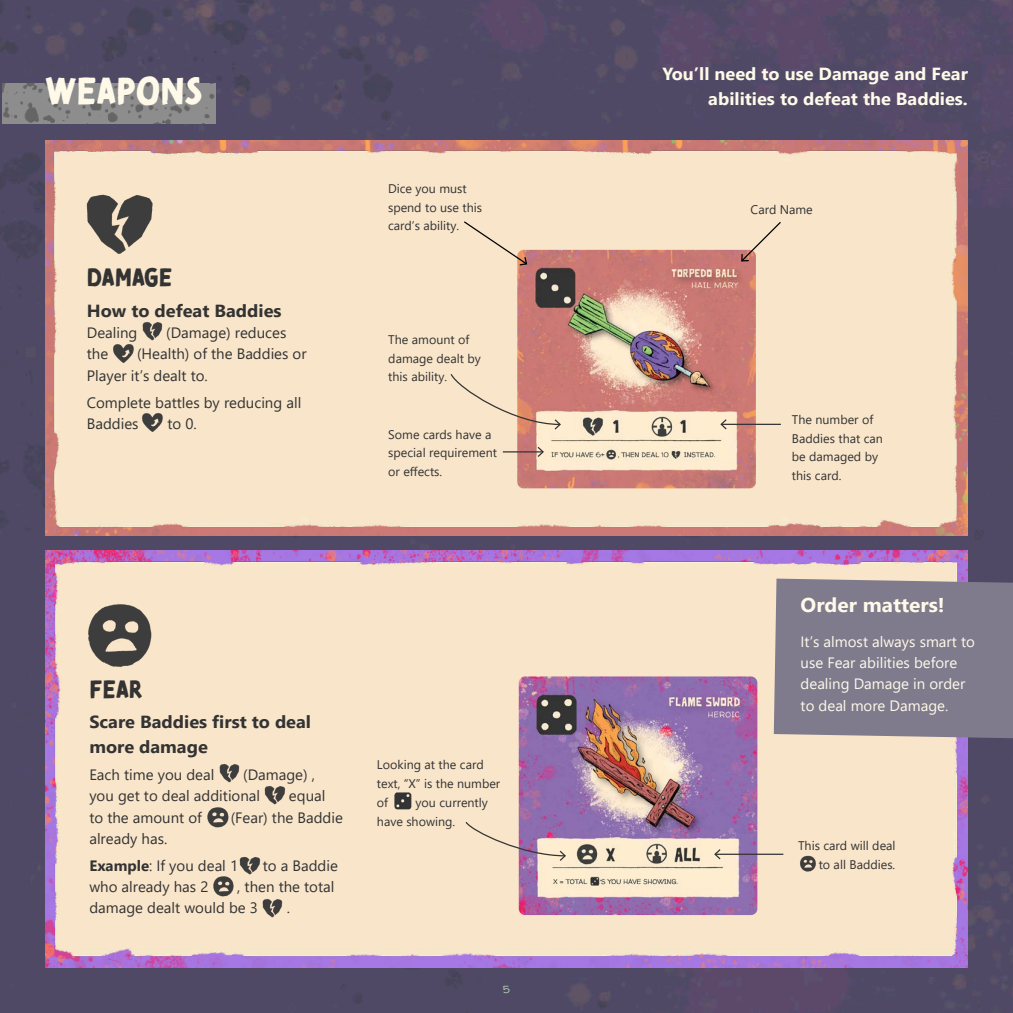
<style>
.page{position:relative;width:1013px;height:1013px;background:#fff}
.page>*{position:absolute;margin:0;border:0;box-sizing:border-box;transform-origin:0 0}
.Heading_2{font:37.5px "Tomarik Brush";color:#fef9e9}
.Heading_3{font:25px "Tomarik Brush";color:#333}
.Heading_4{font:700 20px "Segoe UI";color:#fef9e9;scale:1.04 1}
.Heading_4-2{font:700 17.5px/25px "Segoe UI";color:#fef9e9;text-align:right;scale:1.04 1}
.Heading_4-3{font:700 17.5px/25px "Segoe UI";color:#333;scale:1.04 1}
.Heading_4-4{font:15px/21.2px "Segoe UI";color:#333}
.Body{font:15px/21.2px "Segoe UI";color:#fef9e9}
.Body-2{font:15px/21.2px "Segoe UI";color:#333}
.Labels{font:12.5px/18.8px "Segoe UI";color:#333}
.t1{font:10px "Walter Turncoat";color:#bee2be}
.s1{font-weight:700}
</style>
<div class="page">
<img style="left:0;top:0;width:1012px;height:1012px">
<img style="left:42px;top:143px;width:929px;height:396px">
<img style="left:45px;top:550px;width:922px;height:418px">
<div style="left:52px;top:558px;width:908px;height:401px;background:#f8e5ca"></div>
<img style="left:517px;top:250px;width:239px;height:238px">
<svg style="left:462px;top:220px;width:66px;height:46px;background:#edd8be"></svg>
<hr style="left:503px;top:451px;width:40px;height:1px;background:#333">
<svg style="left:536px;top:445px;width:9px;height:13px"></svg>
<hr style="left:721px;top:424px;width:60px;height:1px;background:#333">
<svg style="left:719px;top:418px;width:9px;height:13px"></svg>
<svg style="left:740px;top:220px;width:42px;height:42px;background:#e8d1b9"></svg>
<img style="left:519px;top:676px;width:238px;height:239px">
<hr style="left:715px;top:853px;width:68px;height:1px;background:#333">
<svg style="left:713px;top:847px;width:9px;height:13px"></svg>
<img style="left:82px;top:186px;width:76px;height:76px">
<img style="left:141px;top:320px;width:23px;height:22px">
<img style="left:112px;top:342px;width:23px;height:22px">
<img style="left:141px;top:410px;width:23px;height:23px">
<img style="left:84px;top:597px;width:71px;height:71px">
<img style="left:395px;top:792px;width:16px;height:17px">
<img style="left:2px;top:83px;width:214px;height:41px">
<div style="left:773px;top:578px;width:239px;height:160px;background:#807b8c"></div>
<svg style="left:449px;top:372px;width:113px;height:59px;background:#e6bfaa"></svg>
<svg style="left:464px;top:820px;width:103px;height:42px;background:#d4babc"></svg>
<img style="left:263px;top:783px;width:23px;height:23px">
<img style="left:218px;top:762px;width:22px;height:22px">
<img style="left:206px;top:805px;width:23px;height:22px">
<img style="left:212px;top:875px;width:23px;height:22px">
<img style="left:799px;top:854px;width:17px;height:17px">
<img style="left:239px;top:854px;width:22px;height:22px">
<img style="left:261px;top:896px;width:23px;height:23px">
<p class="Heading_2" style="left:46px;top:57px;width:158px">WEAPONS</p>
<p class="Heading_3" style="left:87px;top:255px;width:87px">DAMAGE</p>
<p class="Heading_4-3" style="left:87px;top:297px;width:189px">How to defeat Baddies</p>
<p class="Heading_4-4" style="left:87px;top:321px;width:52px">Dealing</p>
<p class="Heading_4-4" style="left:166px;top:321px;width:122px">(Damage) reduces</p>
<p class="Heading_4-4" style="left:87px;top:342px;width:23px">the</p>
<p class="Heading_4-4" style="left:87px;top:342px;width:221px;text-indent:50px">(Health) of the Baddies or<br>Player it’s dealt to.</p>
<p class="Heading_4-4" style="left:87px;top:390px;width:216px">Complete battles by reducing all<br>Baddies</p>
<p class="Heading_4-4" style="left:167px;top:411px;width:31px">to 0.</p>
<p class="Labels" style="left:388px;top:178px;width:96px">Dice you must spend to use this card’s ability.</p>
<p class="Labels" style="left:388px;top:329px;width:94px">The amount of damage dealt by this ability.</p>
<p class="Labels" style="left:388px;top:423px;width:110px">Some cards have a special requirement or effects.</p>
<p class="Heading_3" style="left:89px;top:666px;width:55px">FEAR</p>
<p class="Heading_4-3" style="left:89px;top:708px;width:215px">Scare Baddies first to deal more damage</p>
<p class="Heading_4-4" style="left:89px;top:762px;width:126px">Each time you deal</p>
<p class="Heading_4-4" style="left:89px;top:762px;width:227px;text-indent:154px">(Damage) , you get to deal additional</p>
<p class="Heading_4-4" style="left:289px;top:784px;width:38px">equal</p>
<p class="Heading_4-4" style="left:89px;top:805px;width:114px">to the amount of</p>
<p class="Heading_4-4" style="left:231px;top:805px;width:114px">(Fear) the Baddie</p>
<p class="Heading_4-4" style="left:89px;top:826px;width:79px">already has.</p>
<p class="Body-2" style="left:89px;top:853px;width:150px"><span class="s1">Example</span>: If you deal 1</p>
<p class="Body-2" style="left:263px;top:853px;width:77px">to a Baddie</p>
<p class="Body-2" style="left:89px;top:874px;width:121px">who already has 2</p>
<p class="Body-2" style="left:89px;top:874px;width:246px;text-indent:148px">, then the total damage dealt would be 3</p>
<p class="Body-2" style="left:287px;top:896px;width:5px">.</p>
<p class="Labels" style="left:377px;top:754px;width:125px">Looking at the card text, “X” is the number of</p>
<p class="Labels" style="left:377px;top:792px;width:112px;text-indent:39px">you currently have showing.</p>
<p class="t1" style="left:503px;top:982px;width:8px">5</p>
<p class="Heading_4-2" style="left:662px;top:60px;width:295px">You’ll need to use Damage and Fear abilities to defeat the Baddies.</p>
<p class="Labels" style="left:750px;top:199px;width:64px">Card Name</p>
<p class="Labels" style="left:791px;top:409px;width:93px">The number of<br>Baddies that can be damaged by this card.</p>
<p class="Heading_4" style="left:800px;top:586px;width:140px">Order matters!</p>
<p class="Body" style="left:800px;top:629px;width:176px">It’s almost always smart to use Fear abilities before dealing Damage in order to deal more Damage.</p>
<p class="Labels" style="left:798px;top:835px;width:99px;text-align:right">This card will deal to all Baddies.</p>
</div>
